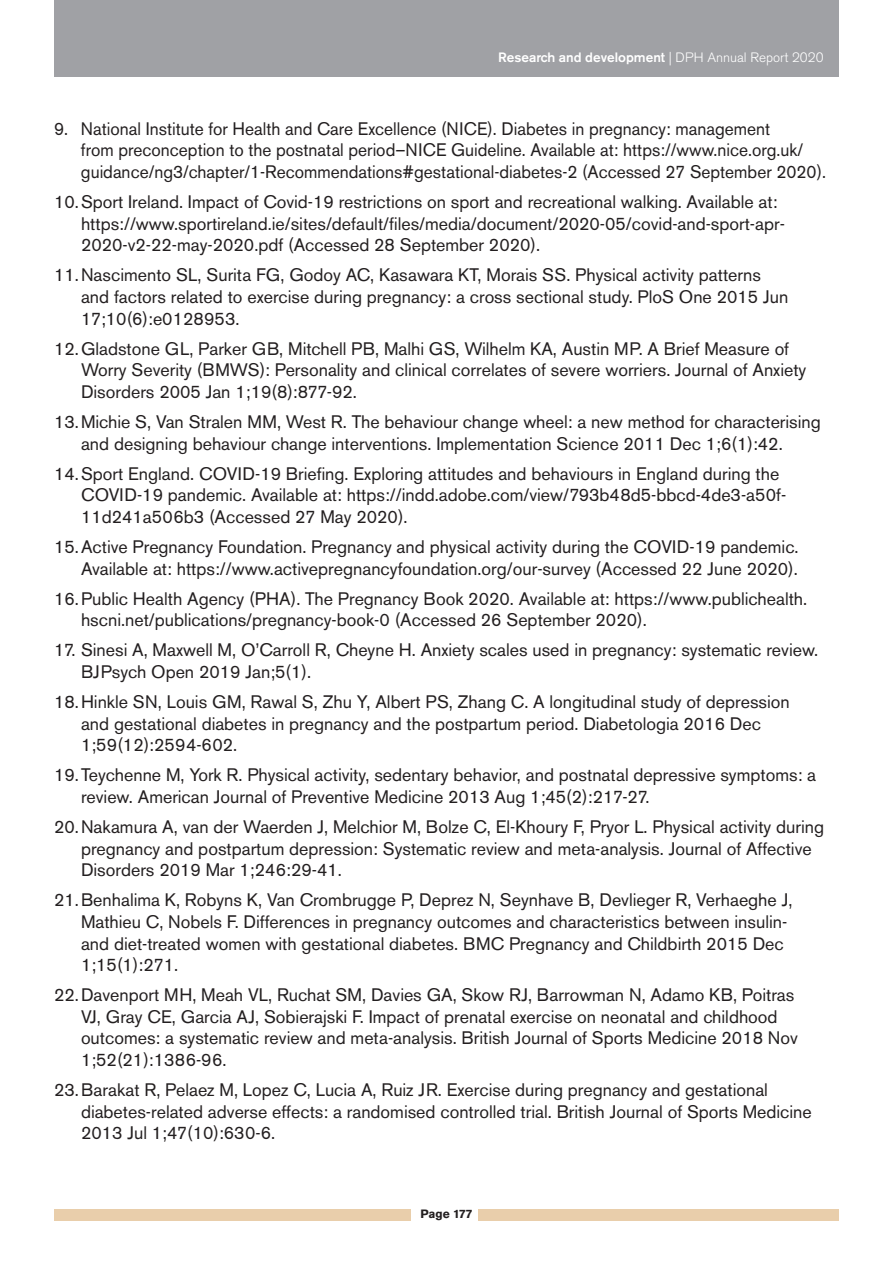
<style>
.page{position:relative;width:893px;height:1263px;background:#fff}
.page>*{position:absolute;margin:0;border:0;box-sizing:border-box;transform-origin:0 0}
.t1{font:18px/21.6px "Akzidenz Grotesk BE";color:#231f20}
.t2{font:18px/21.6px "Akzidenz Grotesk BE";color:#231f20;scale:.96 1}
.t3{font:500 13.5px "Akzidenz Grotesk BE";color:#fff}
.t4{font:700 12px "Akzidenz Grotesk BE";letter-spacing:-.02em;color:#231f20}
.s1{font-weight:300}
</style>
<div class="page">
<div style="left:54px;top:1209px;width:357px;height:11px;background:#e9ceab"></div>
<div style="left:479px;top:1209px;width:360px;height:11px;background:#e9ceab"></div>
<div style="left:54px;top:0;width:785px;height:77px;background:#a0a1a5"></div>
<p class="t3" style="left:498px;top:49px;width:327px">Research and development <span class="s1">| DPH Annual Report 2020</span></p>
<p class="t2" style="left:81px;top:118px;width:778px;text-indent:-27px">9. National Institute for Health and Care Excellence (NICE). Diabetes in pregnancy: management<br>from preconception to the postnatal period–NICE Guideline. Available at: https://www.nice.org.uk/ guidance/ng3/chapter/1-Recommendations#gestational-diabetes-2 (Accessed 27 September 2020).</p>
<p class="t1" style="left:81px;top:191px;width:705px;text-indent:-27px">10.Sport Ireland. Impact of Covid-19 restrictions on sport and recreational walking. Available at: https://www.sportireland.ie/sites/default/files/media/document/2020-05/covid-and-sport-apr-<br>2020-v2-22-may-2020.pdf (Accessed 28 September 2020).</p>
<p class="t1" style="left:81px;top:264px;width:709px;text-indent:-27px">11.Nascimento SL, Surita FG, Godoy AC, Kasawara KT, Morais SS. Physical activity patterns and factors related to exercise during pregnancy: a cross sectional study. PloS One 2015 Jun<br>17;10(6):e0128953.</p>
<p class="t1" style="left:81px;top:338px;width:727px;text-indent:-27px">12.Gladstone GL, Parker GB, Mitchell PB, Malhi GS, Wilhelm KA, Austin MP. A Brief Measure of<br>Worry Severity (BMWS): Personality and clinical correlates of severe worriers. Journal of Anxiety<br>Disorders 2005 Jan 1;19(8):877-92.</p>
<p class="t1" style="left:81px;top:411px;width:741px;text-indent:-27px">13.Michie S, Van Stralen MM, West R. The behaviour change wheel: a new method for characterising and designing behaviour change interventions. Implementation Science 2011 Dec 1;6(1):42.</p>
<p class="t1" style="left:81px;top:463px;width:707px;text-indent:-27px">14.Sport England. COVID-19 Briefing. Exploring attitudes and behaviours in England during the<br>COVID-19 pandemic. Available at: https://indd.adobe.com/view/793b48d5-bbcd-4de3-a50f-<br>11d241a506b3 (Accessed 27 May 2020).</p>
<p class="t1" style="left:54px;top:536px;width:746px;text-align:right">15.Active Pregnancy Foundation. Pregnancy and physical activity during the COVID-19 pandemic.<br>Available at: https://www.activepregnancyfoundation.org/our-survey (Accessed 22 June 2020).</p>
<p class="t1" style="left:81px;top:588px;width:728px;text-indent:-27px">16.Public Health Agency (PHA). The Pregnancy Book 2020. Available at: https://www.publichealth. hscni.net/publications/pregnancy-book-0 (Accessed 26 September 2020).</p>
<p class="t1" style="left:81px;top:639px;width:739px;text-indent:-27px">17. Sinesi A, Maxwell M, O’Carroll R, Cheyne H. Anxiety scales used in pregnancy: systematic review.<br>BJPsych Open 2019 Jan;5(1).</p>
<p class="t1" style="left:81px;top:691px;width:710px;text-indent:-27px">18.Hinkle SN, Louis GM, Rawal S, Zhu Y, Albert PS, Zhang C. A longitudinal study of depression and gestational diabetes in pregnancy and the postpartum period. Diabetologia 2016 Dec<br>1;59(12):2594-602.</p>
<p class="t1" style="left:81px;top:764px;width:737px;text-indent:-27px">19.Teychenne M, York R. Physical activity, sedentary behavior, and postnatal depressive symptoms: a review. American Journal of Preventive Medicine 2013 Aug 1;45(2):217-27.</p>
<p class="t1" style="left:81px;top:816px;width:744px;text-indent:-27px">20.Nakamura A, van der Waerden J, Melchior M, Bolze C, El-Khoury F, Pryor L. Physical activity during pregnancy and postpartum depression: Systematic review and meta-analysis. Journal of Affective<br>Disorders 2019 Mar 1;246:29-41.</p>
<p class="t1" style="left:81px;top:889px;width:713px;text-indent:-27px">21.Benhalima K, Robyns K, Van Crombrugge P, Deprez N, Seynhave B, Devlieger R, Verhaeghe J, Mathieu C, Nobels F. Differences in pregnancy outcomes and characteristics between insulin&shy;and diet-treated women with gestational diabetes. BMC Pregnancy and Childbirth 2015 Dec 1;15(1):271.</p>
<p class="t1" style="left:81px;top:984px;width:718px;text-indent:-27px">22.Davenport MH, Meah VL, Ruchat SM, Davies GA, Skow RJ, Barrowman N, Adamo KB, Poitras VJ, Gray CE, Garcia AJ, Sobierajski F. Impact of prenatal exercise on neonatal and childhood outcomes: a systematic review and meta-analysis. British Journal of Sports Medicine 2018 Nov 1;52(21):1386-96.</p>
<p class="t1" style="left:81px;top:1079px;width:732px;text-indent:-27px">23.Barakat R, Pelaez M, Lopez C, Lucia A, Ruiz JR. Exercise during pregnancy and gestational diabetes-related adverse effects: a randomised controlled trial. British Journal of Sports Medicine<br>2013 Jul 1;47(10):630-6.</p>
<p class="t4" style="left:420px;top:1207px;width:54px">Page 177</p>
</div>
